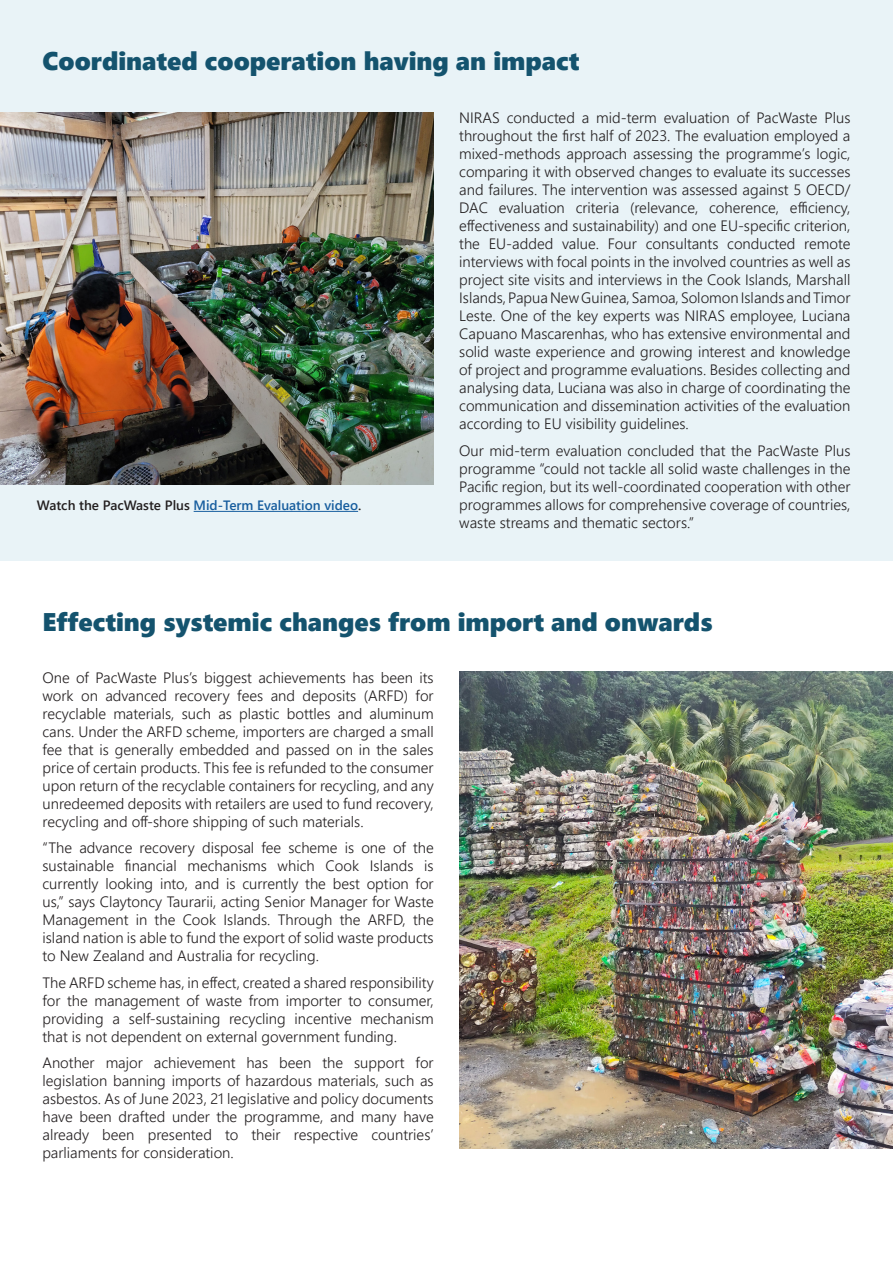
<style>
.page{position:relative;width:893px;height:1263px;background:#fff}
.page>*{position:absolute;margin:0;border:0;box-sizing:border-box;transform-origin:0 0}
.BODY_TEXT{font:25.5px "Segoe UI Black";color:#14536e}
.BODY_TEXT-2{font:300 15px/18px "Segoe UI";color:#231f20;text-align:justify}
.BODY_TEXT-3{font:600 13.5px "Segoe UI";color:#175d9e}
.s1{color:#231f20}
</style>
<div class="page">
<div style="left:0;top:0;width:893px;height:561px;background:#e9f3f7"></div>
<img style="left:0;top:112px;width:434px;height:373px">
<hr style="left:194px;top:511px;width:164px;height:1px;background:#175d9e">
<img style="left:459px;top:672px;width:434px;height:476px">
<p class="BODY_TEXT" style="left:43px;top:42px;width:538px">Coordinated cooperation having an impact</p>
<p class="BODY_TEXT-3" style="left:37px;top:493px;width:326px"><span class="s1">Watch the PacWaste Plus</span> Mid-Term Evaluation video<span class="s1">.</span></p>
<p class="BODY_TEXT-2" style="left:459px;top:108px;width:393px">NIRAS conducted a mid-term evaluation of PacWaste Plus throughout the first half of 2023. The evaluation employed a mixed-methods approach assessing the programme’s logic, comparing it with observed changes to evaluate its successes and failures. The intervention was assessed against 5 OECD/ DAC evaluation criteria (relevance, coherence, efficiency, effectiveness and sustainability) and one EU-specific criterion, the EU-added value. Four consultants conducted remote interviews with focal points in the involved countries as well as project site visits and interviews in the Cook Islands, Marshall Islands, Papua New Guinea, Samoa, Solomon Islands and Timor Leste. One of the key experts was NIRAS employee, Luciana Capuano Mascarenhas, who has extensive environmental and solid waste experience and growing interest and knowledge of project and programme evaluations. Besides collecting and analysing data, Luciana was also in charge of coordinating the communication and dissemination activities of the evaluation according to EU visibility guidelines.</p>
<p class="BODY_TEXT-2" style="left:459px;top:440px;width:393px">Our mid-term evaluation concluded that the PacWaste Plus programme “could not tackle all solid waste challenges in the Pacific region, but its well-coordinated cooperation with other programmes allows for comprehensive coverage of countries, waste streams and thematic sectors.”</p>
<p class="BODY_TEXT" style="left:43px;top:603px;width:672px">Effecting systemic changes from import and onwards</p>
<p class="BODY_TEXT-2" style="left:43px;top:667px;width:393px">One of PacWaste Plus’s biggest achievements has been its work on advanced recovery fees and deposits (ARFD) for recyclable materials, such as plastic bottles and aluminum cans. Under the ARFD scheme, importers are charged a small fee that is generally embedded and passed on in the sales price of certain products. This fee is refunded to the consumer upon return of the recyclable containers for recycling, and any unredeemed deposits with retailers are used to fund recovery, recycling and off-shore shipping of such materials.</p>
<p class="BODY_TEXT-2" style="left:43px;top:837px;width:393px">“The advance recovery disposal fee scheme is one of the sustainable financial mechanisms which Cook Islands is currently looking into, and is currently the best option for us,” says Claytoncy Taurarii, acting Senior Manager for Waste Management in the Cook Islands. Through the ARFD, the island nation is able to fund the export of solid waste products to New Zealand and Australia for recycling.</p>
<p class="BODY_TEXT-2" style="left:43px;top:972px;width:393px">The ARFD scheme has, in effect, created a shared responsibility for the management of waste from importer to consumer, providing a self-sustaining recycling incentive mechanism that is not dependent on external government funding.</p>
<p class="BODY_TEXT-2" style="left:43px;top:1052px;width:393px">Another major achievement has been the support for legislation banning imports of hazardous materials, such as asbestos. As of June 2023, 21 legislative and policy documents have been drafted under the programme, and many have already been presented to their respective countries’ parliaments for consideration.</p>
</div>
